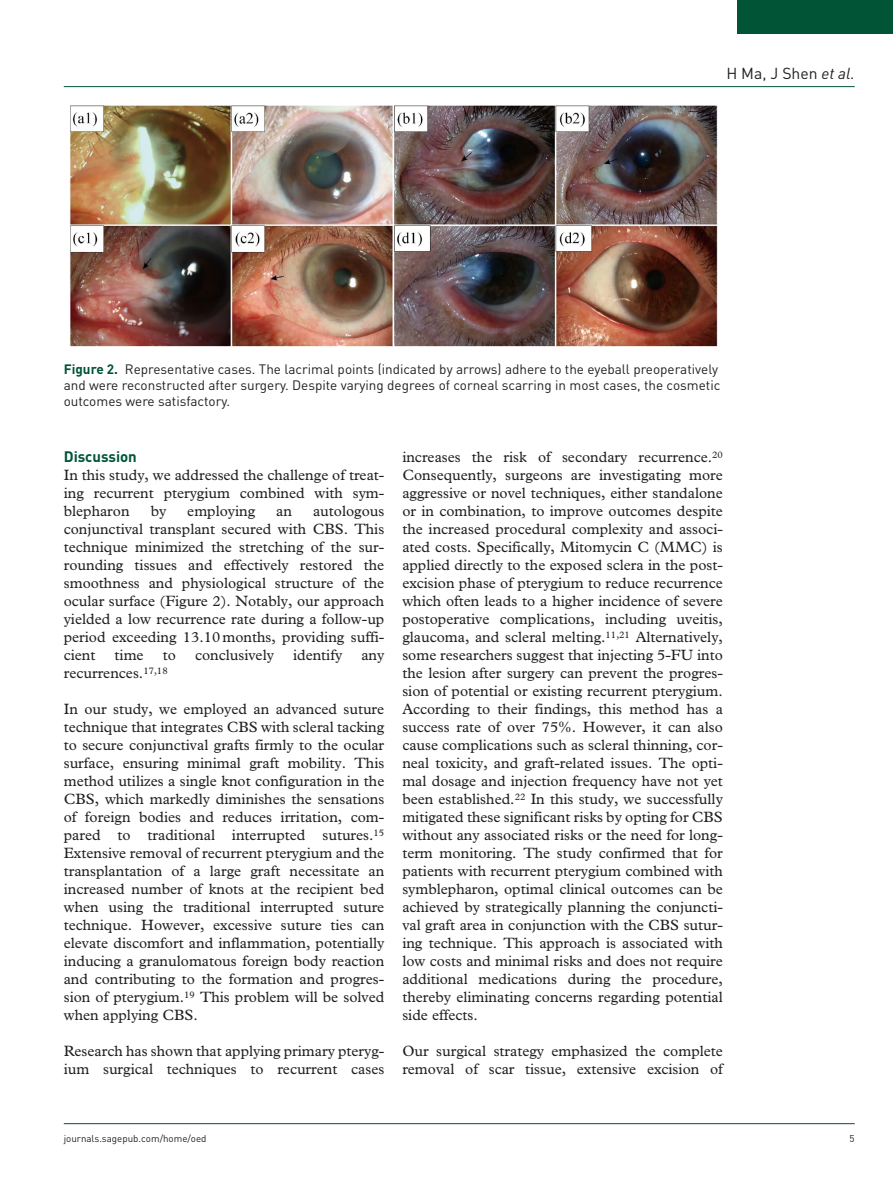
<style>
.page{position:relative;width:893px;height:1191px;background:#fff}
.page>*{position:absolute;margin:0;border:0;box-sizing:border-box;transform-origin:0 0}
.t1{font:15.75px "DIN";color:#231f20}
.t2{font:15px/18px "Plantin Std";color:#231f20;text-align:justify}
.t3{font:700 15px "DIN";color:#015436}
.t4{font:13.5px/15.8px "DIN";color:#231f20}
.t5{font:9.75px "DIN";color:#231f20}
.s1{font-style:italic}
.s2{font-weight:700;color:#015436}
</style>
<div class="page">
<hr style="left:64px;top:86px;width:791px;height:1px;background:#015436">
<hr style="left:64px;top:1123px;width:791px;height:1px;background:#015436">
<div style="left:738px;top:0;width:155px;height:34px;background:#015436"></div>
<img style="left:69px;top:106px;width:648px;height:240px">
<p class="t1" style="left:726px;top:63px;width:130px">H Ma, J Shen <span class="s1">et al.</span></p>
<p class="t4" style="left:64px;top:361px;width:658px"><span class="s2">Figure 2.</span> Representative cases. The lacrimal points (indicated by arrows) adhere to the eyeball preoperatively and were reconstructed after surgery. Despite varying degrees of corneal scarring in most cases, the cosmetic outcomes were satisfactory.</p>
<p class="t3" style="left:64px;top:447px;width:75px">Discussion</p>
<p class="t2" style="left:64px;top:466px;width:322px">In this study, we addressed the challenge of treat&shy;ing recurrent pterygium combined with sym&shy;blepharon</p>
<p class="t2" style="left:64px;top:502px;width:322px;text-indent:249px">autologous conjunctival transplant secured with CBS. This technique minimized the stretching of the sur&shy;rounding tissues and effectively restored the smoothness and physiological structure of the ocular surface (Figure 2). Notably, our approach yielded a low recurrence rate during a follow-up period exceeding 13.10months, providing suffi&shy;cient</p>
<p class="t2" style="left:151px;top:502px;width:17px">by</p>
<p class="t2" style="left:187px;top:502px;width:69px">employing</p>
<p class="t2" style="left:276px;top:502px;width:17px">an</p>
<p class="t2" style="left:115px;top:646px;width:31px">time</p>
<p class="t2" style="left:163px;top:646px;width:15px">to</p>
<p class="t2" style="left:195px;top:646px;width:80px">conclusively</p>
<p class="t2" style="left:293px;top:646px;width:51px">identify</p>
<p class="t2" style="left:361px;top:646px;width:24px">any</p>
<p class="t2" style="left:64px;top:664px;width:105px">recurrences.<sup>17,18</sup></p>
<p class="t2" style="left:64px;top:700px;width:322px">In our study, we employed an advanced suture technique that integrates CBS with scleral tacking to secure conjunctival grafts firmly to the ocular surface, ensuring minimal graft mobility. This method utilizes a single knot configuration in the CBS, which markedly diminishes the sensations of foreign bodies and reduces irritation, com&shy;pared to traditional interrupted sutures.<sup>15<br></sup>Extensive removal of recurrent pterygium and the transplantation of a large graft necessitate an increased number of knots at the recipient bed when using the traditional interrupted suture technique. However, excessive suture ties can elevate discomfort and inflammation, potentially inducing a granulomatous foreign body reaction and contributing to the formation and progres&shy;sion of pterygium.<sup>19</sup> This problem will be solved when applying CBS.</p>
<p class="t2" style="left:64px;top:1042px;width:322px">Research has shown that applying primary pteryg&shy;ium surgical techniques to recurrent cases</p>
<p class="t2" style="left:402px;top:448px;width:322px">increases the risk of secondary recurrence.<sup>20<br></sup>Consequently, surgeons are investigating more aggressive or novel techniques, either standalone or in combination, to improve outcomes despite the increased procedural complexity and associ&shy;ated costs. Specifically, Mitomycin C (MMC) is applied directly to the exposed sclera in the post&shy;excision phase of pterygium to reduce recurrence which often leads to a higher incidence of severe postoperative complications, including uveitis, glaucoma, and scleral melting.<sup>11,21</sup> Alternatively, some researchers suggest that injecting 5-FU into the lesion after surgery can prevent the progres&shy;sion of potential or existing recurrent pterygium.<br>According to their findings, this method has a success rate of over 75%. However, it can also cause complications such as scleral thinning, cor&shy;neal toxicity, and graft-related issues. The opti&shy;mal dosage and injection frequency have not yet been established.<sup>22</sup> In this study, we successfully mitigated these significant risks by opting for CBS without any associated risks or the need for long&shy;term monitoring. The study confirmed that for patients with recurrent pterygium combined with symblepharon, optimal clinical outcomes can be achieved by strategically planning the conjuncti&shy;val graft area in conjunction with the CBS sutur&shy;ing technique. This approach is associated with low costs and minimal risks and does not require additional medications during the procedure, thereby eliminating concerns regarding potential side effects.</p>
<p class="t2" style="left:402px;top:1042px;width:322px">Our surgical strategy emphasized the complete removal of scar tissue, extensive excision of</p>
<p class="t5" style="left:64px;top:1132px;width:144px">journals.sagepub.com/home/oed</p>
<p class="t5" style="left:850px;top:1132px;width:7px">5</p>
</div>
